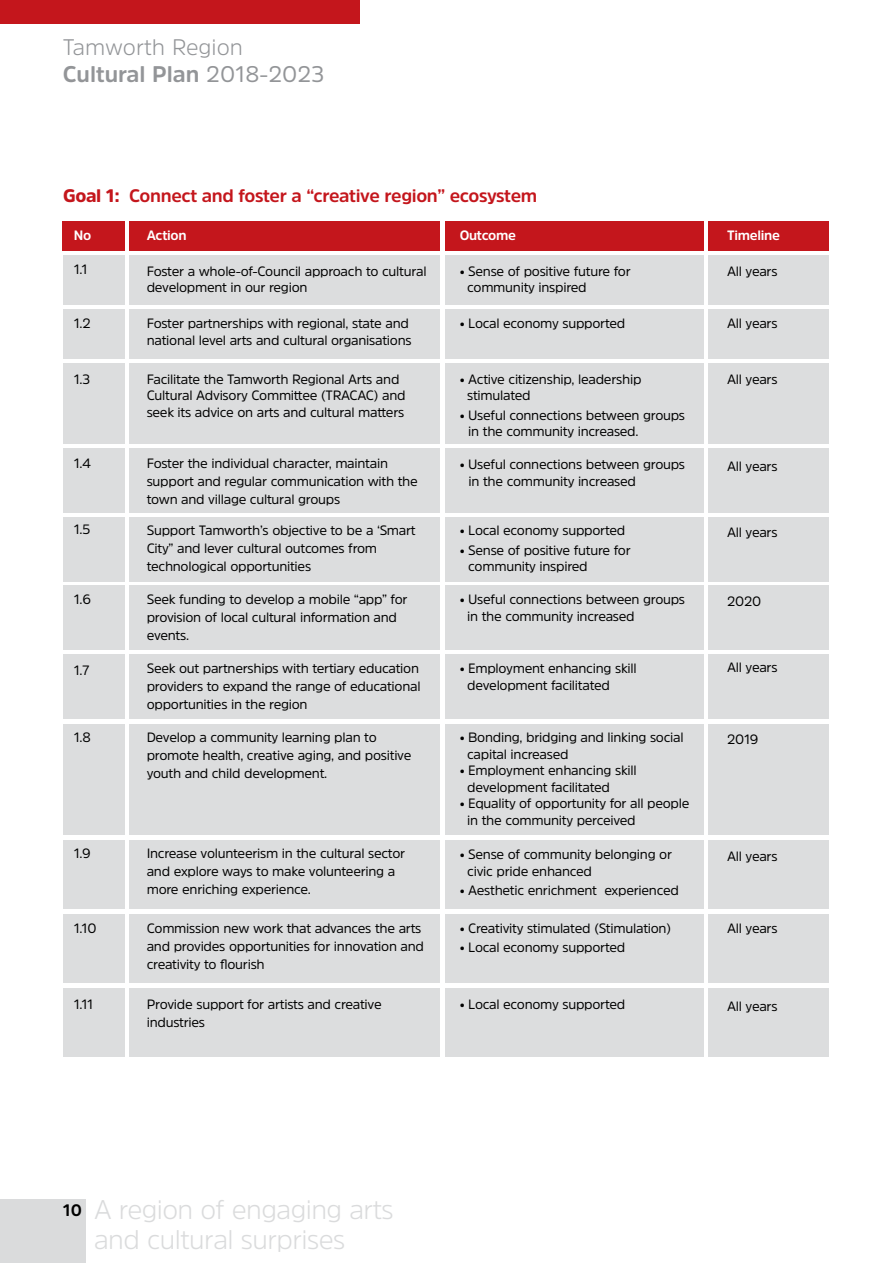
<style>
.page{position:relative;width:893px;height:1263px;background:#fff}
.page>*{position:absolute;margin:0;border:0;box-sizing:border-box;transform-origin:0 0}
.t1{font:300 27px/30px "Amsi Pro";letter-spacing:-.02em;color:#dadbdc}
.t2{font:300 22.5px/27px "Amsi Pro";color:#939598}
.t3{font:700 18px "Amsi Pro";letter-spacing:-.02em;color:#c4161c}
.t4{font:13.5px/16.5px "Amsi Pro";letter-spacing:-.02em;color:#000}
.t5{font:700 13.5px "Amsi Pro";letter-spacing:-.02em;color:#fff}
.s1{font-weight:700}
.s2{font-weight:400}
.s3{font-weight:900}
.s4{font-weight:700;font-size:16.5px;color:#000}
</style>
<div class="page">
<div style="left:0;top:1199px;width:85px;height:64px;background:#dadbdc"></div>
<div style="left:0;top:0;width:359px;height:23px;background:#c4161c"></div>
<div style="left:63px;top:255px;width:62px;height:50px;background:#dcddde"></div>
<div style="left:63px;top:309px;width:62px;height:50px;background:#dcddde"></div>
<div style="left:63px;top:364px;width:62px;height:80px;background:#dcddde"></div>
<div style="left:63px;top:449px;width:62px;height:64px;background:#dcddde"></div>
<div style="left:63px;top:517px;width:62px;height:64px;background:#dcddde"></div>
<div style="left:63px;top:586px;width:62px;height:64px;background:#dcddde"></div>
<div style="left:63px;top:654px;width:62px;height:64px;background:#dcddde"></div>
<div style="left:63px;top:724px;width:62px;height:111px;background:#dcddde"></div>
<div style="left:63px;top:841px;width:62px;height:68px;background:#dcddde"></div>
<div style="left:63px;top:915px;width:62px;height:68px;background:#dcddde"></div>
<div style="left:63px;top:989px;width:62px;height:68px;background:#dcddde"></div>
<div style="left:130px;top:309px;width:310px;height:50px;background:#dcddde"></div>
<div style="left:130px;top:364px;width:310px;height:80px;background:#dcddde"></div>
<div style="left:130px;top:449px;width:310px;height:64px;background:#dcddde"></div>
<div style="left:130px;top:517px;width:310px;height:64px;background:#dcddde"></div>
<div style="left:130px;top:586px;width:310px;height:64px;background:#dcddde"></div>
<div style="left:130px;top:654px;width:310px;height:64px;background:#dcddde"></div>
<div style="left:130px;top:724px;width:310px;height:111px;background:#dcddde"></div>
<div style="left:130px;top:841px;width:310px;height:68px;background:#dcddde"></div>
<div style="left:130px;top:915px;width:310px;height:68px;background:#dcddde"></div>
<div style="left:130px;top:989px;width:310px;height:68px;background:#dcddde"></div>
<div style="left:130px;top:255px;width:310px;height:50px;background:#dcddde"></div>
<div style="left:445px;top:255px;width:259px;height:50px;background:#dcddde"></div>
<div style="left:445px;top:309px;width:259px;height:50px;background:#dcddde"></div>
<div style="left:445px;top:364px;width:259px;height:80px;background:#dcddde"></div>
<div style="left:445px;top:449px;width:259px;height:64px;background:#dcddde"></div>
<div style="left:445px;top:517px;width:259px;height:64px;background:#dcddde"></div>
<div style="left:445px;top:586px;width:259px;height:64px;background:#dcddde"></div>
<div style="left:445px;top:654px;width:259px;height:64px;background:#dcddde"></div>
<div style="left:445px;top:724px;width:259px;height:111px;background:#dcddde"></div>
<div style="left:445px;top:841px;width:259px;height:68px;background:#dcddde"></div>
<div style="left:445px;top:915px;width:259px;height:68px;background:#dcddde"></div>
<div style="left:445px;top:989px;width:259px;height:68px;background:#dcddde"></div>
<div style="left:709px;top:255px;width:120px;height:50px;background:#dcddde"></div>
<div style="left:709px;top:309px;width:120px;height:50px;background:#dcddde"></div>
<div style="left:709px;top:364px;width:120px;height:80px;background:#dcddde"></div>
<div style="left:709px;top:449px;width:120px;height:64px;background:#dcddde"></div>
<div style="left:709px;top:517px;width:120px;height:64px;background:#dcddde"></div>
<div style="left:709px;top:586px;width:120px;height:64px;background:#dcddde"></div>
<div style="left:709px;top:654px;width:120px;height:64px;background:#dcddde"></div>
<div style="left:709px;top:724px;width:120px;height:111px;background:#dcddde"></div>
<div style="left:709px;top:841px;width:120px;height:68px;background:#dcddde"></div>
<div style="left:709px;top:915px;width:120px;height:68px;background:#dcddde"></div>
<div style="left:709px;top:989px;width:120px;height:68px;background:#dcddde"></div>
<div style="left:63px;top:221px;width:62px;height:29px;background:#c4161c"></div>
<div style="left:130px;top:221px;width:310px;height:29px;background:#c4161c"></div>
<div style="left:445px;top:221px;width:259px;height:29px;background:#c4161c"></div>
<div style="left:709px;top:221px;width:120px;height:29px;background:#c4161c"></div>
<h2 class="t2" style="left:63px;top:33px;width:263px">Tamworth Region<br><span class="s1">Cultural Plan</span> <span class="s2">2018-2023</span></h2>
<h3 class="t3" style="left:63px;top:184px;width:475px"><span class="s3">Goal 1:</span> Connect and foster a “creative region” ecosystem</h3>
<p class="t5" style="left:74px;top:226px;width:19px">No</p>
<p class="t4" style="left:74px;top:261px;width:16px">1.1</p>
<p class="t4" style="left:74px;top:315px;width:19px">1.2</p>
<p class="t4" style="left:74px;top:370px;width:18px">1.3</p>
<p class="t4" style="left:74px;top:454px;width:19px">1.4</p>
<p class="t4" style="left:74px;top:520px;width:18px">1.5</p>
<p class="t4" style="left:74px;top:591px;width:19px">1.6</p>
<p class="t4" style="left:74px;top:661px;width:17px">1.7</p>
<p class="t4" style="left:74px;top:729px;width:19px">1.8</p>
<p class="t4" style="left:74px;top:844px;width:19px">1.9</p>
<p class="t4" style="left:74px;top:919px;width:24px">1.10</p>
<p class="t4" style="left:74px;top:996px;width:21px">1.11</p>
<p class="t5" style="left:147px;top:226px;width:42px">Action</p>
<p class="t4" style="left:147px;top:262px;width:281px">Foster a whole-of-Council approach to cultural development in our region</p>
<p class="t4" style="left:147px;top:315px;width:267px">Foster partnerships with regional, state and national level arts and cultural organisations</p>
<p class="t4" style="left:147px;top:370px;width:261px">Facilitate the Tamworth Regional Arts and<br>Cultural Advisory Committee (TRACAC) and seek its advice on arts and cultural matters</p>
<p class="t4" style="left:147px;top:454px;width:273px;line-height:18px">Foster the individual character, maintain support and regular communication with the town and village cultural groups</p>
<p class="t4" style="left:147px;top:521px;width:271px;line-height:18px">Support Tamworth’s objective to be a ‘Smart<br>City” and lever cultural outcomes from technological opportunities</p>
<p class="t4" style="left:147px;top:590px;width:262px;line-height:18px">Seek funding to develop a mobile “app” for provision of local cultural information and events.</p>
<p class="t4" style="left:147px;top:659px;width:275px;line-height:18px;text-align:justify">Seek out partnerships with tertiary education providers to expand the range of educational opportunities in the region</p>
<p class="t4" style="left:147px;top:728px;width:266px;line-height:18px">Develop a community learning plan to promote health, creative aging, and positive youth and child development.</p>
<p class="t4" style="left:147px;top:844px;width:260px;line-height:18px">Increase volunteerism in the cultural sector and explore ways to make volunteering a more enriching experience.</p>
<p class="t4" style="left:147px;top:919px;width:279px;line-height:18px">Commission new work that advances the arts and provides opportunities for innovation and creativity to flourish</p>
<p class="t4" style="left:147px;top:995px;width:237px;line-height:18px">Provide support for artists and creative industries</p>
<p class="t5" style="left:460px;top:226px;width:58px">Outcome</p>
<p class="t4" style="left:467px;top:262px;width:165px;text-indent:-8px">• Sense of positive future for community inspired</p>
<p class="t4" style="left:460px;top:315px;width:167px">• Local economy supported</p>
<p class="t4" style="left:467px;top:370px;width:176px;text-indent:-8px">• Active citizenship, leadership stimulated</p>
<p class="t4" style="left:468px;top:406px;width:218px;text-indent:-9px">• Useful connections between groups in the community increased.</p>
<p class="t4" style="left:469px;top:456px;width:218px;text-indent:-9px">• Useful connections between groups in the community increased</p>
<p class="t4" style="left:460px;top:522px;width:167px">• Local economy supported</p>
<p class="t4" style="left:468px;top:541px;width:164px;text-indent:-9px">• Sense of positive future for community inspired</p>
<p class="t4" style="left:467px;top:591px;width:219px;text-indent:-8px">• Useful connections between groups in the community increased</p>
<p class="t4" style="left:467px;top:660px;width:171px;text-indent:-8px">• Employment enhancing skill development facilitated</p>
<p class="t4" style="left:467px;top:729px;width:218px;text-indent:-8px">• Bonding, bridging and linking social capital increased</p>
<p class="t4" style="left:467px;top:762px;width:171px;text-indent:-8px">• Employment enhancing skill development facilitated</p>
<p class="t4" style="left:467px;top:795px;width:224px;text-indent:-8px">• Equality of opportunity for all people in the community perceived</p>
<p class="t4" style="left:467px;top:846px;width:206px;text-indent:-8px">• Sense of community belonging or civic pride enhanced</p>
<p class="t4" style="left:460px;top:882px;width:221px">• Aesthetic enrichment experienced</p>
<p class="t4" style="left:460px;top:919px;width:213px">• Creativity stimulated (Stimulation)</p>
<p class="t4" style="left:460px;top:939px;width:167px">• Local economy supported</p>
<p class="t4" style="left:460px;top:996px;width:167px">• Local economy supported</p>
<p class="t5" style="left:727px;top:226px;width:54px">Timeline</p>
<p class="t4" style="left:727px;top:262px;width:52px">All years</p>
<p class="t4" style="left:727px;top:315px;width:52px">All years</p>
<p class="t4" style="left:727px;top:370px;width:52px">All years</p>
<p class="t4" style="left:727px;top:457px;width:52px">All years</p>
<p class="t4" style="left:727px;top:523px;width:52px">All years</p>
<p class="t4" style="left:727px;top:592px;width:36px">2020</p>
<p class="t4" style="left:727px;top:658px;width:52px">All years</p>
<p class="t4" style="left:727px;top:730px;width:33px">2019</p>
<p class="t4" style="left:727px;top:847px;width:52px">All years</p>
<p class="t4" style="left:727px;top:919px;width:52px">All years</p>
<p class="t4" style="left:727px;top:997px;width:52px">All years</p>
<h1 class="t1" style="left:94px;top:1194px;width:301px;text-indent:-31px"><span class="s4">10</span> A region of engaging arts and cultural surprises</h1>
</div>
